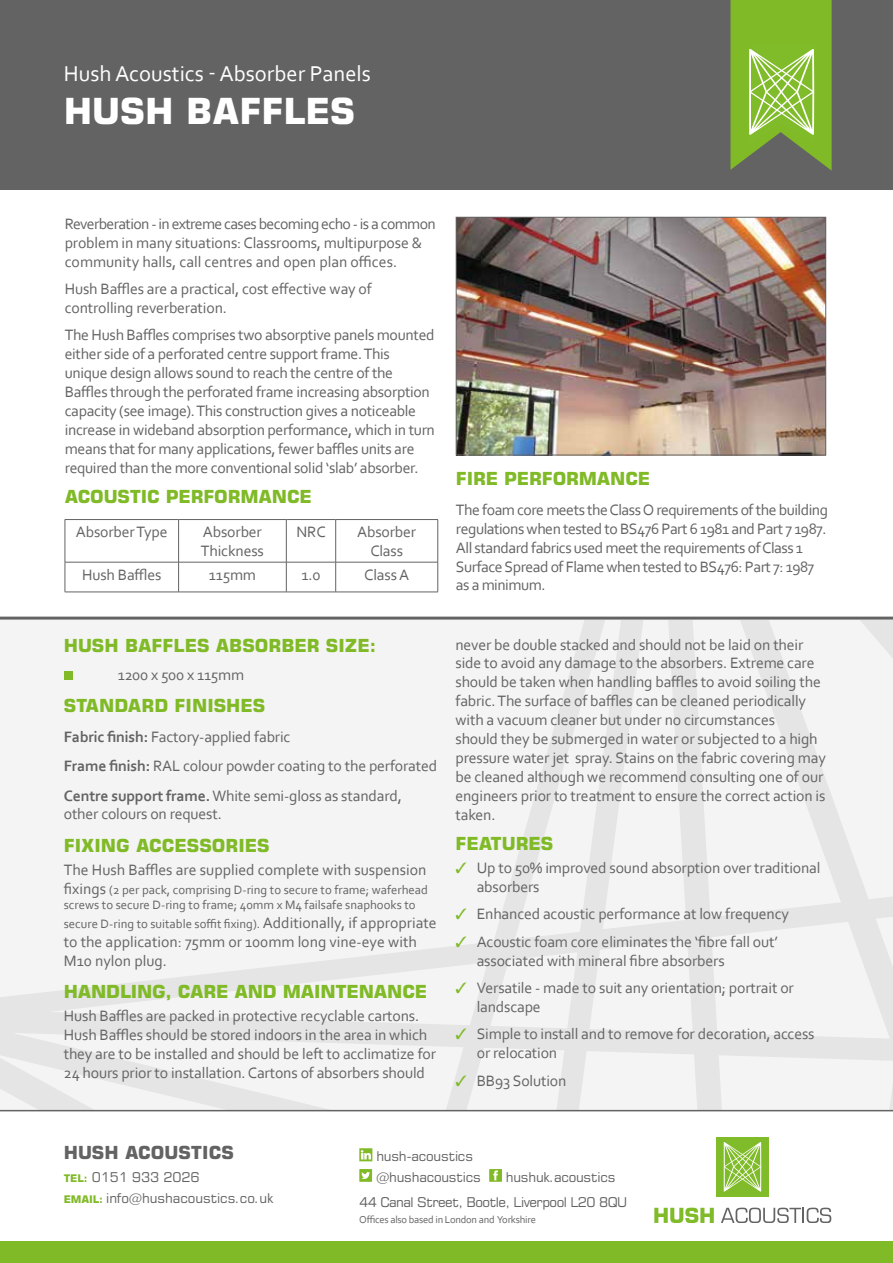
<style>
.page{position:relative;width:893px;height:1263px;background:#fff}
.page>*{position:absolute;margin:0;border:0;box-sizing:border-box;transform-origin:0 0}
.t1{font:700 36px "Square 721 BT";color:#fff}
.t2{font:22.5px "Corbel";color:#fff}
.t3{font:700 18px "Square 721 BT";letter-spacing:-.01em;color:#80ba27}
.t4{font:700 18px "Square 721 BT";color:#646363}
.t5{font:15.75px/18.9px "Corbel";letter-spacing:-.01em;color:#646363}
.t6{font:15.75px/18.9px "Corbel";letter-spacing:-.03em;color:#646363}
.t7{font:13.5px/20.4px "Square 721 BT";letter-spacing:-.02em;color:#646363}
.t8{font:13.5px/24.8px "Square 721 BT";letter-spacing:-.04em;color:#646363}
.t9{font:12.75px/15.3px "Corbel";color:#646363}
.t10{font:10.5px "Corbel";letter-spacing:-.02em;color:#646363}
.s1{font-weight:700}
.s2{font-size:15.75px}
.s3{color:#80ba27}
.s4{font-weight:700;font-size:10.5px;color:#80ba27}
</style>
<div class="page">
<div style="left:0;top:620px;width:893px;height:490px;background:#f4f4f4"></div>
<svg style="left:0;top:961px;width:325px;height:149px"></svg>
<svg style="left:513px;top:620px;width:380px;height:254px"></svg>
<svg style="left:335px;top:874px;width:558px;height:236px"></svg>
<hr style="left:0;top:617px;width:893px;height:3px;background:#646363">
<div style="left:0;top:0;width:893px;height:189px;background:#646363"></div>
<svg style="left:730px;top:0;width:102px;height:171px;background:#87b541"></svg>
<div style="left:716px;top:1137px;width:53px;height:59px;background:#80bb29"></div>
<svg style="left:724px;top:1142px;width:37px;height:49px"></svg>
<svg style="left:654px;top:1207px;width:60px;height:16px"></svg>
<svg style="left:721px;top:1207px;width:110px;height:16px"></svg>
<svg style="left:359px;top:1148px;width:13px;height:13px"></svg>
<svg style="left:359px;top:1169px;width:13px;height:13px"></svg>
<svg style="left:489px;top:1169px;width:13px;height:13px"></svg>
<div style="left:0;top:1242px;width:893px;height:21px;background:#80ba27"></div>
<hr style="left:0;top:1110px;width:893px;height:1px;background:#646363">
<hr style="left:65px;top:520px;width:1px;height:42px;background:#646363">
<hr style="left:178px;top:520px;width:1px;height:42px;background:#646363">
<hr style="left:65px;top:562px;width:1px;height:30px;background:#646363">
<hr style="left:178px;top:562px;width:1px;height:30px;background:#646363">
<hr style="left:65px;top:519px;width:114px;height:1px;background:#646363">
<hr style="left:179px;top:519px;width:107px;height:1px;background:#646363">
<hr style="left:65px;top:562px;width:114px;height:1px;background:#646363">
<hr style="left:179px;top:562px;width:107px;height:1px;background:#646363">
<hr style="left:65px;top:592px;width:114px;height:1px;background:#646363">
<hr style="left:179px;top:592px;width:107px;height:1px;background:#646363">
<hr style="left:286px;top:520px;width:1px;height:42px;background:#646363">
<hr style="left:286px;top:562px;width:1px;height:30px;background:#646363">
<hr style="left:286px;top:519px;width:50px;height:1px;background:#646363">
<hr style="left:336px;top:519px;width:102px;height:1px;background:#646363">
<hr style="left:335px;top:520px;width:1px;height:42px;background:#646363">
<hr style="left:437px;top:520px;width:1px;height:42px;background:#646363">
<hr style="left:335px;top:562px;width:1px;height:30px;background:#646363">
<hr style="left:437px;top:562px;width:1px;height:30px;background:#646363">
<hr style="left:286px;top:562px;width:50px;height:1px;background:#646363">
<hr style="left:336px;top:562px;width:102px;height:1px;background:#646363">
<hr style="left:286px;top:592px;width:50px;height:1px;background:#646363">
<hr style="left:336px;top:592px;width:102px;height:1px;background:#646363">
<img style="left:458px;top:219px;width:366px;height:234px">
<div style="left:456px;top:217px;width:370px;height:238px;border:1px solid #646363"></div>
<div style="left:64px;top:671px;width:8px;height:9px;background:#80ba27"></div>
<h2 class="t2" style="left:64px;top:59px;width:309px">Hush Acoustics - Absorber Panels</h2>
<h1 class="t1" style="left:64px;top:89px;width:293px">HUSH BAFFLES</h1>
<p class="t5" style="left:65px;top:214px;width:372px">Reverberation - in extreme cases becoming echo - is a common problem in many situations: Classrooms, multipurpose &amp; community halls, call centres and open plan offices.</p>
<p class="t5" style="left:65px;top:279px;width:309px">Hush Baffles are a practical, cost effective way of controlling reverberation.</p>
<p class="t5" style="left:65px;top:325px;width:372px">The Hush Baffles comprises two absorptive panels mounted either side of a perforated centre support frame. This unique design allows sound to reach the centre of the Baffles through the perforated frame increasing absorption capacity (see image). This construction gives a noticeable increase in wideband absorption performance, which in turn means that for many applications, fewer baffles units are required than the more conventional solid ‘slab’ absorber.</p>
<p class="t3" style="left:65px;top:485px;width:249px">ACOUSTIC PERFORMANCE</p>
<p class="t5" style="left:76px;top:522px;width:93px">Absorber Type</p>
<p class="t5" style="left:201px;top:522px;width:64px">Absorber<br>Thickness</p>
<p class="t5" style="left:296px;top:522px;width:31px">NRC</p>
<p class="t5" style="left:357px;top:522px;width:60px;text-align:center">Absorber<br>Class</p>
<p class="t5" style="left:82px;top:565px;width:81px">Hush Baffles</p>
<p class="t5" style="left:209px;top:565px;width:49px">115mm</p>
<p class="t5" style="left:301px;top:565px;width:20px">1.0</p>
<p class="t5" style="left:364px;top:565px;width:46px">Class A</p>
<p class="t3" style="left:64px;top:635px;width:314px">HUSH BAFFLES ABSORBER SIZE:</p>
<p class="t5" style="left:118px;top:665px;width:128px">1200 x 500 x 115mm</p>
<p class="t3" style="left:64px;top:694px;width:203px">STANDARD FINISHES</p>
<p class="t5" style="left:64px;top:721px;width:375px;line-height:29.5px"><span class="s1">Fabric finish:</span> Factory-applied fabric<br><span class="s1">Frame finish:</span> RAL colour powder coating to the perforated<br><span class="s1">Centre support frame.</span> White semi-gloss as standard,</p>
<p class="t5" style="left:64px;top:804px;width:160px">other colours on request.</p>
<p class="t3" style="left:64px;top:834px;width:207px">FIXING ACCESSORIES</p>
<p class="t5" style="left:64px;top:860px;width:364px">The Hush Baffles are supplied complete with suspension</p>
<p class="t9" style="left:64px;top:881px;width:366px"><span class="s2">fixings</span> (2 per pack, comprising D-ring to secure to frame; waferhead screws to secure D-ring to frame; 40mm x M4 failsafe snaphooks to</p>
<p class="t9" style="left:64px;top:916px;width:374px">secure D-ring to suitable soffit fixing). <span class="s2">Additionally, if appropriate</span></p>
<p class="t5" style="left:64px;top:932px;width:355px">to the application: 75mm or 100mm long vine-eye with<br>M10 nylon plug.</p>
<p class="t3" style="left:64px;top:980px;width:365px">HANDLING, CARE AND MAINTENANCE</p>
<p class="t5" style="left:64px;top:1006px;width:374px">Hush Baffles are packed in protective recyclable cartons.<br>Hush Baffles should be stored indoors in the area in which they are to be installed and should be left to acclimatize for 24 hours prior to installation. Cartons of absorbers should</p>
<p class="t3" style="left:456px;top:468px;width:196px">FIRE PERFORMANCE</p>
<p class="t6" style="left:456px;top:500px;width:374px">The foam core meets the Class O requirements of the building regulations when tested to BS476 Part 6 1981 and Part 7 1987.<br>All standard fabrics used meet the requirements of Class 1<br>Surface Spread of Flame when tested to BS476: Part 7: 1987 as a minimum.</p>
<p class="t5" style="left:455px;top:634px;width:372px">never be double stacked and should not be laid on their side to avoid any damage to the absorbers. Extreme care should be taken when handling baffles to avoid soiling the fabric. The surface of baffles can be cleaned periodically with a vacuum cleaner but under no circumstances<br>should they be submerged in water or subjected to a high pressure water jet spray. Stains on the fabric covering may be cleaned although we recommend consulting one of our engineers prior to treatment to ensure the correct action is taken.</p>
<p class="t3" style="left:455px;top:832px;width:99px">FEATURES</p>
<p class="t5" style="left:477px;top:858px;width:345px;text-indent:-21px"><span class="s3">✓</span> Up to 50% improved sound absorption over traditional absorbers</p>
<p class="t5" style="left:455px;top:904px;width:335px"><span class="s3">✓</span> Enhanced acoustic performance at low frequency</p>
<p class="t5" style="left:477px;top:932px;width:303px;text-indent:-21px"><span class="s3">✓</span> Acoustic foam core eliminates the ‘fibre fall out’ associated with mineral fibre absorbers</p>
<p class="t5" style="left:477px;top:978px;width:319px;text-indent:-21px"><span class="s3">✓</span> Versatile - made to suit any orientation; portrait or landscape</p>
<p class="t5" style="left:477px;top:1024px;width:339px;text-indent:-21px"><span class="s3">✓</span> Simple to install and to remove for decoration, access or relocation</p>
<p class="t5" style="left:455px;top:1070px;width:112px"><span class="s3">✓</span> BB93 Solution</p>
<p class="t4" style="left:64px;top:1141px;width:172px">HUSH ACOUSTICS</p>
<p class="t7" style="left:64px;top:1167px;width:211px"><span class="s4">TEL:</span> 0151 933 2026<br><span class="s4">EMAIL:</span> info@hushacoustics.co.uk</p>
<p class="t7" style="left:376px;top:1146px;width:106px">hush-acoustics @hushacoustics</p>
<p class="t8" style="left:359px;top:1164px;width:269px;text-indent:147px">hushuk.acoustics<br>44 Canal Street, Bootle, Liverpool L20 8QU</p>
<p class="t10" style="left:359px;top:1213px;width:178px">Offices also based in London and Yorkshire</p>
</div>
